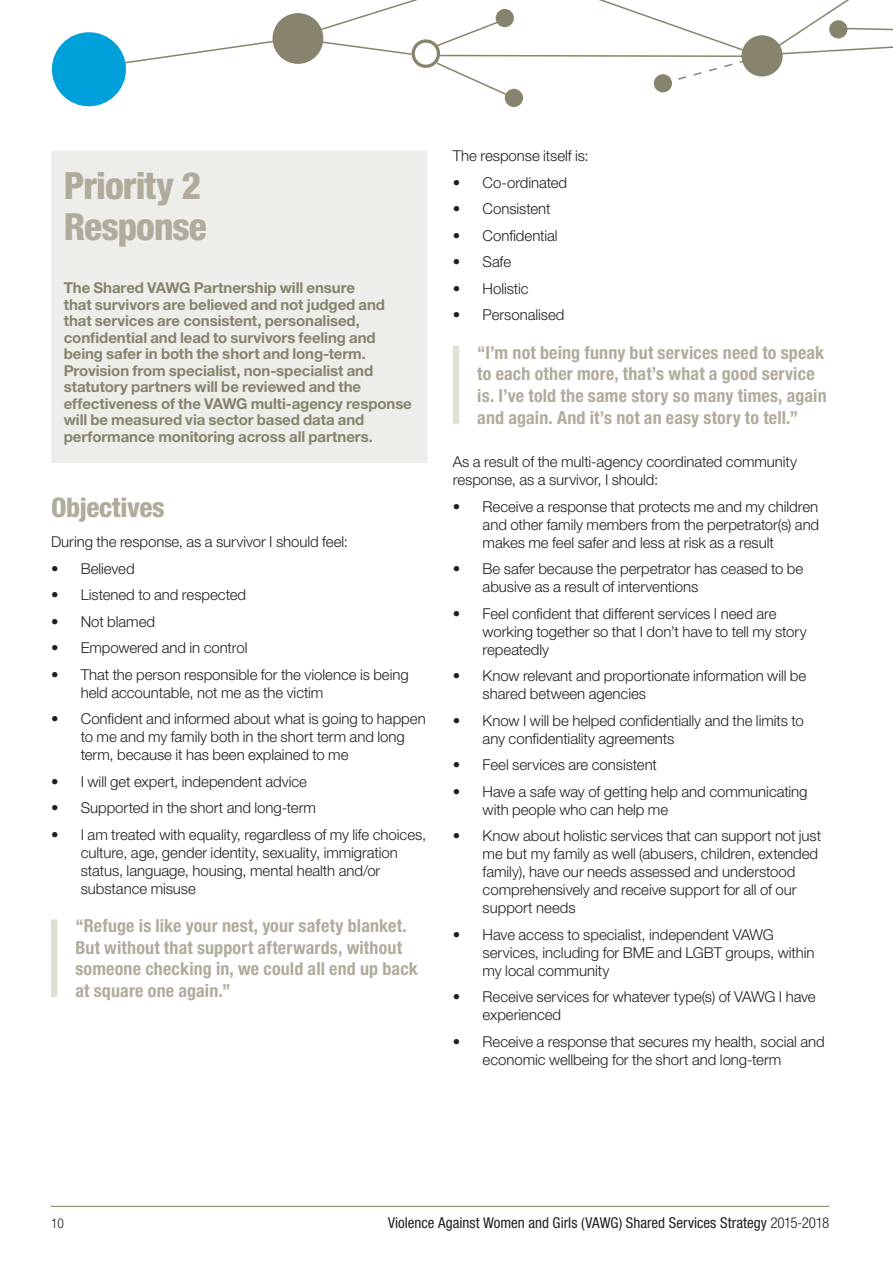
<style>
.page{position:relative;width:893px;height:1263px;background:#fff}
.page>*{position:absolute;margin:0;border:0;box-sizing:border-box;transform-origin:0 0}
.Section{font:800 condensed 37.5px "Helvetica Neue LT Std";letter-spacing:-.025em;color:#b1ab9c}
.Heading{font:800 condensed 27px "Helvetica Neue LT Std";letter-spacing:-.01em;color:#b1ab9c}
.t1{font:700 condensed 18px/21.6px "Helvetica Neue LT Std";letter-spacing:.01em;color:#b1ab9c}
.Indent1{font:300 15px/18px "Helvetica Neue LT Std";letter-spacing:-.005em;color:#231f20}
.Section-2{font:700 15px/16.5px "Helvetica Neue LT Std";letter-spacing:-.005em;color:#88836d}
.Main_No-Indent{font:300 15px/18px "Helvetica Neue LT Std";letter-spacing:-.005em;color:#231f20}
.t2{font:condensed 15px "Helvetica Neue LT Std";color:#231f20}
.t3{font:300 condensed 13.5px "Helvetica Neue LT Std";color:#231f20}
.s1{font-weight:300}
</style>
<div class="page">
<hr style="left:51px;top:1206px;width:778px;height:1px;background:#88836d">
<div style="left:51px;top:151px;width:376px;height:312px;background:#edeee9"></div>
<div style="left:51px;top:919px;width:6px;height:78px;background:#e1ded6"></div>
<div style="left:453px;top:346px;width:6px;height:77px;background:#e1ded6"></div>
<div style="left:505px;top:89px;width:18px;height:18px;background:#88836d;border-radius:50%"></div>
<svg style="left:95px;top:0;width:798px;height:100px"></svg>
<div style="left:273px;top:13px;width:50px;height:51px;background:#88836d;border-radius:50%"></div>
<div style="left:52px;top:32px;width:74px;height:74px;background:#00a0da;border-radius:50%"></div>
<div style="left:741px;top:35px;width:42px;height:42px;background:#88836d;border-radius:50%"></div>
<p class="Section" style="left:64px;top:162px;width:139px">Priority 2</p>
<p class="Section" style="left:64px;top:203px;width:145px">Response</p>
<p class="Section-2" style="left:64px;top:279px;width:350px">The Shared VAWG Partnership will ensure<br>that survivors are believed and not judged and that services are consistent, personalised, confidential and lead to survivors feeling and being safer in both the short and long-term.<br>Provision from specialist, non-specialist and statutory partners will be reviewed and the effectiveness of the VAWG multi-agency response will be measured via sector based data and performance monitoring across all partners.</p>
<p class="Heading" style="left:51px;top:490px;width:115px">Objectives</p>
<p class="Main_No-Indent" style="left:51px;top:533px;width:299px">During the response, as a survivor I should feel:</p>
<p class="Indent1" style="left:51px;top:559px;width:85px">• Believed</p>
<p class="Indent1" style="left:51px;top:586px;width:197px">• Listened to and respected</p>
<p class="Indent1" style="left:51px;top:612px;width:106px">• Not blamed</p>
<p class="Indent1" style="left:51px;top:639px;width:198px">• Empowered and in control</p>
<p class="Indent1" style="left:81px;top:665px;width:329px;text-indent:-30px">• That the person responsible for the violence is being held accountable, not me as the victim</p>
<p class="Indent1" style="left:81px;top:710px;width:346px;text-indent:-30px">• Confident and informed about what is going to happen to me and my family both in the short term and long term, because it has been explained to me</p>
<p class="Indent1" style="left:51px;top:772px;width:257px">• I will get expert, independent advice</p>
<p class="Indent1" style="left:51px;top:799px;width:266px">• Supported in the short and long-term</p>
<p class="Indent1" style="left:81px;top:825px;width:347px;text-indent:-30px">• I am treated with equality, regardless of my life choices, culture, age, gender identity, sexuality, immigration status, language, housing, mental health and/or substance misuse</p>
<p class="t1" style="left:75px;top:915px;width:344px">“Refuge is like your nest, your safety blanket.<br>But without that support afterwards, without someone checking in, we could all end up back at square one again.”</p>
<p class="Main_No-Indent" style="left:453px;top:147px;width:137px">The response itself is:</p>
<p class="Indent1" style="left:453px;top:173px;width:116px">• Co-ordinated</p>
<p class="Indent1" style="left:453px;top:200px;width:99px">• Consistent</p>
<p class="Indent1" style="left:453px;top:226px;width:106px">• Confidential</p>
<p class="Indent1" style="left:453px;top:253px;width:60px">• Safe</p>
<p class="Indent1" style="left:453px;top:279px;width:77px">• Holistic</p>
<p class="Indent1" style="left:453px;top:306px;width:113px">• Personalised</p>
<p class="t1" style="left:477px;top:341px;width:351px">“I’m not being funny but services need to speak to each other more, that’s what a good service is. I’ve told the same story so many times, again and again. And it’s not an easy story to tell.”</p>
<p class="Main_No-Indent" style="left:453px;top:452px;width:346px">As a result of the multi-agency coordinated community response, as a survivor, I should:</p>
<p class="Indent1" style="left:483px;top:497px;width:338px;text-align:justify;text-indent:-30px">• Receive a response that protects me and my children and other family members from the perpetrator(s) and makes me feel safer and less at risk as a result</p>
<p class="Indent1" style="left:483px;top:559px;width:322px;text-indent:-30px">• Be safer because the perpetrator has ceased to be abusive as a result of interventions</p>
<p class="Indent1" style="left:483px;top:604px;width:325px;text-indent:-30px">• Feel confident that different services I need are working together so that I don’t have to tell my story repeatedly</p>
<p class="Indent1" style="left:483px;top:666px;width:325px;text-indent:-30px">• Know relevant and proportionate information will be shared between agencies</p>
<p class="Indent1" style="left:483px;top:711px;width:323px;text-indent:-30px">• Know I will be helped confidentially and the limits to any confidentiality agreements</p>
<p class="Indent1" style="left:453px;top:755px;width:206px">• Feel services are consistent</p>
<p class="Indent1" style="left:483px;top:782px;width:326px;text-indent:-30px">• Have a safe way of getting help and communicating with people who can help me</p>
<p class="Indent1" style="left:483px;top:826px;width:340px;text-indent:-30px">• Know about holistic services that can support not just me but my family as well (abusers, children, extended family), have our needs assessed and understood comprehensively and receive support for all of our support needs</p>
<p class="Indent1" style="left:483px;top:925px;width:333px;text-indent:-30px">• Have access to specialist, independent VAWG services, including for BME and LGBT groups, within my local community</p>
<p class="Indent1" style="left:483px;top:987px;width:334px;text-indent:-30px">• Receive services for whatever type(s) of VAWG I have experienced</p>
<p class="Indent1" style="left:483px;top:1032px;width:344px;text-indent:-30px">• Receive a response that secures my health, social and economic wellbeing for the short and long-term</p>
<p class="t3" style="left:51px;top:1216px;width:14px">10</p>
<p class="t2" style="left:388px;top:1214px;width:443px">Violence Against Women and Girls (VAWG) Shared Services Strategy <span class="s1">2015-2018</span></p>
</div>
